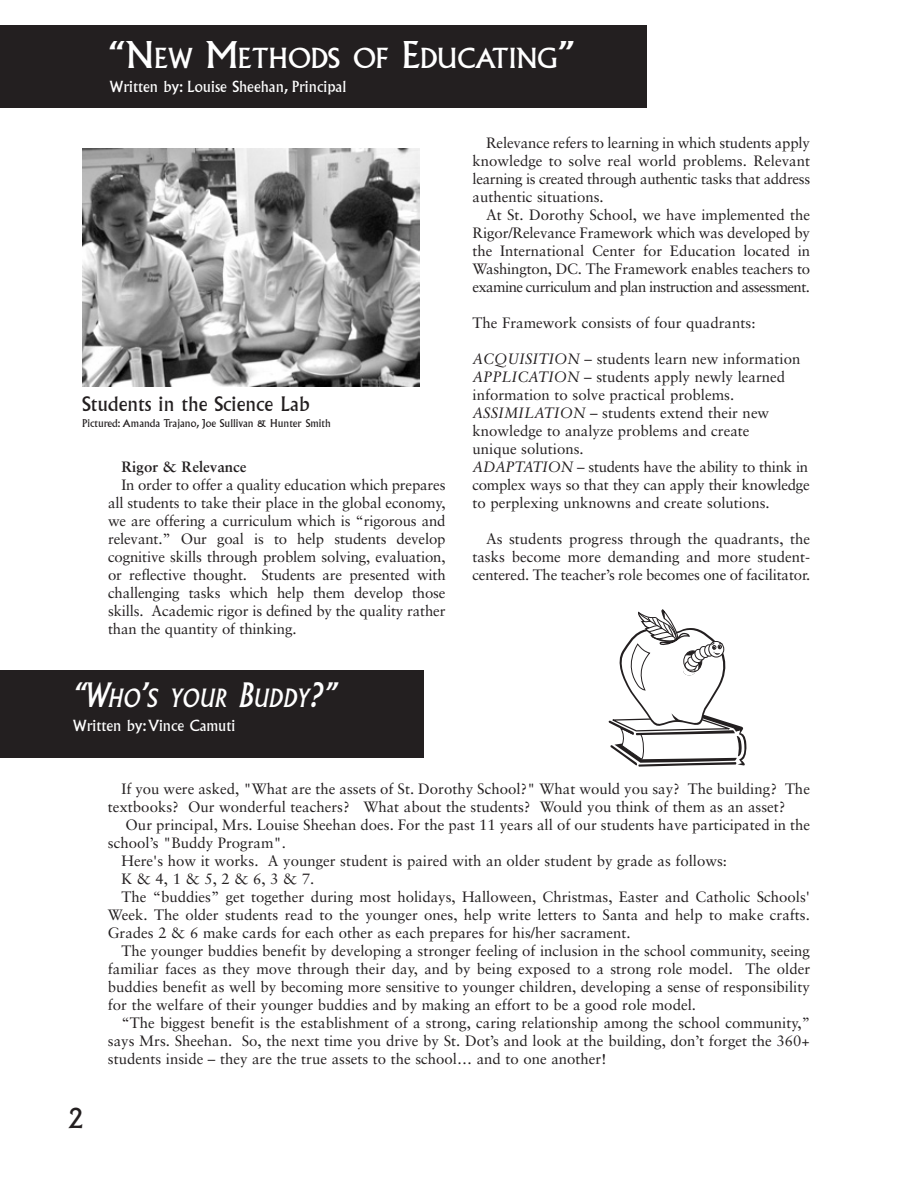
<style>
.page{position:relative;width:918px;height:1188px;background:#fff}
.page>*{position:absolute;margin:0;border:0;box-sizing:border-box;transform-origin:0 0}
.t1{font:27px "Albertus";color:#fff}
.t2{font:27px "Albertus";color:#231f20}
.t3{font:italic 24.75px "Albertus";color:#fff}
.t4{font:19.5px "Albertus";color:#231f20}
.t5{font:15px/18px "Sabon";color:#231f20;text-align:justify}
.t6{font:15px "Albertus";color:#fff}
.t7{font:700 15px "Sabon";color:#231f20}
.t8{font:10.5px "Albertus";color:#231f20}
.s1{font-size:36px}
.s2{font-size:33px}
.s3{font-style:italic}
</style>
<div class="page">
<div style="left:0;top:26px;width:647px;height:82px;background:#231f20"></div>
<div style="left:0;top:670px;width:424px;height:88px;background:#231f20"></div>
<svg style="left:609px;top:610px;width:137px;height:157px"></svg>
<img style="left:82px;top:148px;width:338px;height:238px">
<h1 class="t1" style="left:109px;top:47px;width:466px"><span class="s1">“N</span>EW <span class="s1">M</span>ETHODS OF <span class="s1">E</span>DUCATING<span class="s1">”</span></h1>
<p class="t6" style="left:109px;top:80px;width:238px">Written by: Louise Sheehan, Principal</p>
<h3 class="t4" style="left:82px;top:396px;width:229px">Students in the Science Lab</h3>
<p class="t8" style="left:82px;top:419px;width:250px">Pictured: Amanda Trajano, Joe Sullivan &amp; Hunter Smith</p>
<p class="t7" style="left:122px;top:461px;width:126px">Rigor &amp; Relevance</p>
<p class="t5" style="left:108px;top:477px;width:339px;text-indent:14px">In order to offer a quality education which prepares all students to take their place in the global economy, we are offering a curriculum which is “rigorous and relevant.” Our goal is to help students develop cognitive skills through problem solving, evaluation, or reflective thought. Students are presented with challenging tasks which help them develop those skills. Academic rigor is defined by the quality rather than the quantity of thinking.</p>
<h2 class="t3" style="left:73px;top:689px;width:264px"><span class="s2">“W</span>HO<span class="s2">’</span>S YOUR <span class="s2">B</span>UDDY<span class="s2">?”</span></h2>
<p class="t6" style="left:73px;top:720px;width:164px">Written by: Vince Camuti</p>
<p class="t5" style="left:472px;top:135px;width:339px;text-indent:14px">Relevance refers to learning in which students apply knowledge to solve real world problems. Relevant learning is created through authentic tasks that address authentic situations.</p>
<p class="t5" style="left:472px;top:207px;width:339px;text-indent:14px">At St. Dorothy School, we have implemented the Rigor/Relevance Framework which was developed by the International Center for Education located in Washington, DC. The Framework enables teachers to examine curriculum and plan instruction and assessment.</p>
<p class="t5" style="left:472px;top:315px;width:285px">The Framework consists of four quadrants:</p>
<p class="t5" style="left:472px;top:351px;width:339px;text-align:left"><span class="s3">ACQUISITION</span> – students learn new information <span class="s3">APPLICATION</span> – students apply newly learned information to solve practical problems.<br><span class="s3">ASSIMILATION</span> – students extend their new knowledge to analyze problems and create<br>unique solutions.<br><span class="s3">ADAPTATION</span> – students have the ability to think in complex ways so that they can apply their knowledge to perplexing unknowns and create solutions.</p>
<p class="t5" style="left:472px;top:531px;width:339px;text-indent:14px">As students progress through the quadrants, the tasks become more demanding and more student&shy;centered. The teacher’s role becomes one of facilitator.</p>
<h1 class="t2" style="left:68px;top:1108px;width:16px">2</h1>
<p class="t5" style="left:108px;top:781px;width:703px;text-indent:14px">If you were asked, "What are the assets of St. Dorothy School?" What would you say? The building? The textbooks? Our wonderful teachers? What about the students? Would you think of them as an asset?</p>
<p class="t5" style="left:126px;top:817px;width:686px">Our principal, Mrs. Louise Sheehan does. For the past 11 years all of our students have participated in the</p>
<p class="t5" style="left:108px;top:835px;width:180px">school’s "Buddy Program".</p>
<p class="t5" style="left:121px;top:853px;width:607px">Here's how it works. A younger student is paired with an older student by grade as follows:</p>
<p class="t5" style="left:121px;top:871px;width:195px">K &amp; 4, 1 &amp; 5, 2 &amp; 6, 3 &amp; 7.</p>
<p class="t5" style="left:121px;top:889px;width:690px">The “buddies” get together during most holidays, Halloween, Christmas, Easter and Catholic Schools'</p>
<p class="t5" style="left:108px;top:907px;width:704px">Week. The older students read to the younger ones, help write letters to Santa and help to make crafts.</p>
<p class="t5" style="left:108px;top:925px;width:524px">Grades 2 &amp; 6 make cards for each other as each prepares for his/her sacrament.</p>
<p class="t5" style="left:121px;top:943px;width:690px">The younger buddies benefit by developing a stronger feeling of inclusion in the school community, seeing</p>
<p class="t5" style="left:108px;top:961px;width:704px">familiar faces as they move through their day, and by being exposed to a strong role model. The older</p>
<p class="t5" style="left:108px;top:979px;width:704px">buddies benefit as well by becoming more sensitive to younger children, developing a sense of responsibility</p>
<p class="t5" style="left:108px;top:997px;width:590px">for the welfare of their younger buddies and by making an effort to be a good role model.</p>
<p class="t5" style="left:121px;top:1015px;width:690px">“The biggest benefit is the establishment of a strong, caring relationship among the school community,”</p>
<p class="t5" style="left:108px;top:1033px;width:704px">says Mrs. Sheehan. So, the next time you drive by St. Dot’s and look at the building, don’t forget the 360+</p>
<p class="t5" style="left:108px;top:1051px;width:500px">students inside – they are the true assets to the school… and to one another!</p>
</div>
